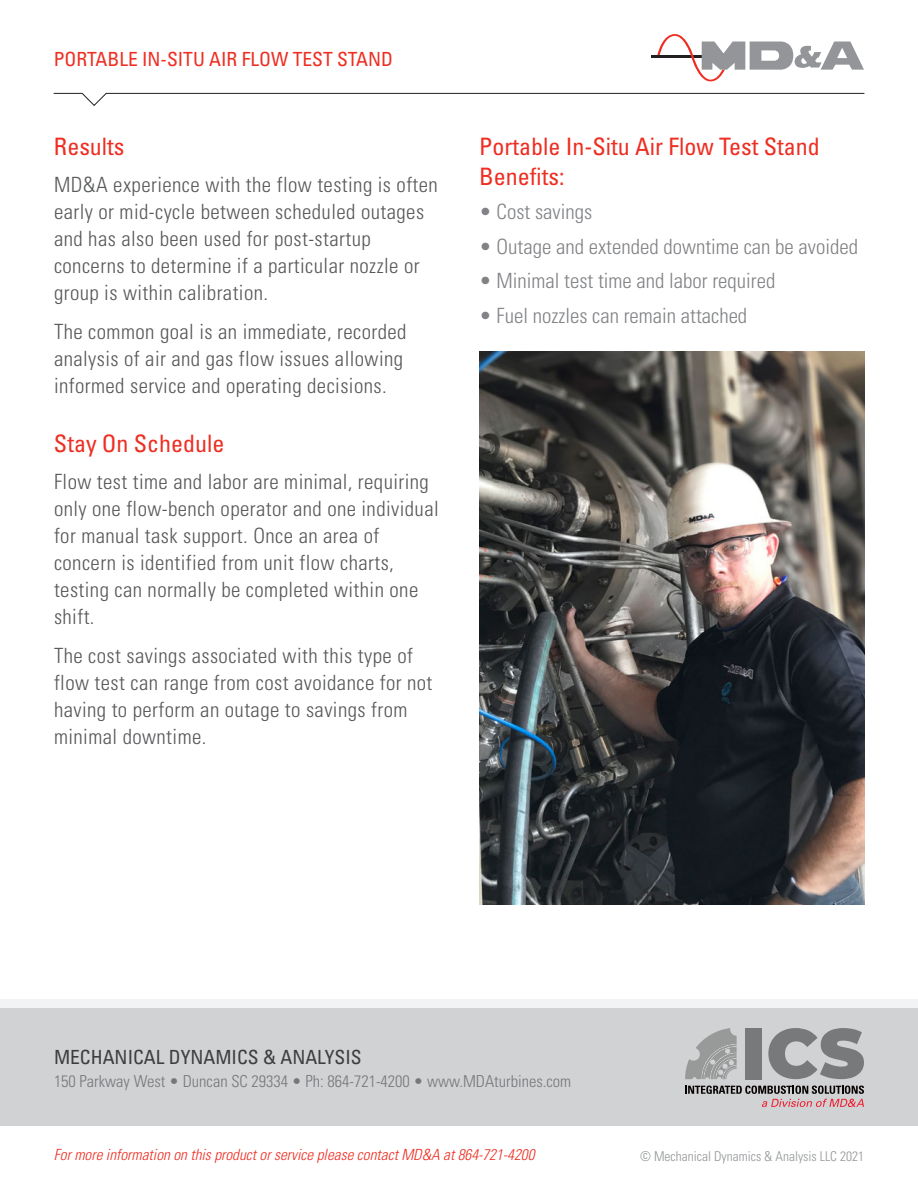
<style>
.page{position:relative;width:918px;height:1188px;background:#fff}
.page>*{position:absolute;margin:0;border:0;box-sizing:border-box;transform-origin:0 0}
.column_headings{font:condensed 24px/30px "Univers";color:#ee2e22}
.Paragraph_Style_1{font:300 condensed 21px/27px "Univers";letter-spacing:.02em;color:#57585a}
.bulleted_text{font:300 condensed 21px "Univers";color:#808285}
.t1{font:condensed 19.5px "Univers";color:#ee2e22}
.t2{font:condensed 19.5px "Univers";color:#3e3e3f}
.t3{font:300 condensed 16.5px "Univers";color:#76787b}
.t4{font:italic 300 condensed 15.3px "Univers";color:#ee2e22}
.t5{font:300 condensed 13.5px "Univers";color:#939598}
</style>
<div class="page">
<div style="left:0;top:999px;width:918px;height:27px;background:#f2f3f4"></div>
<div style="left:0;top:1009px;width:918px;height:117px;background:#d1d2d4"></div>
<svg style="left:53px;top:93px;width:812px;height:13px"></svg>
<hr style="left:651px;top:55px;width:60px;height:3px;background:#231f20">
<svg style="left:657px;top:34px;width:207px;height:48px"></svg>
<img style="left:479px;top:351px;width:385px;height:553px">
<svg style="left:685px;top:1086px;width:179px;height:21px"></svg>
<div style="left:745px;top:1028px;width:17px;height:51px;background:#78797a"></div>
<svg style="left:768px;top:1028px;width:96px;height:51px"></svg>
<svg style="left:685px;top:1028px;width:52px;height:51px"></svg>
<p class="t1" style="left:54px;top:46px;width:341px">PORTABLE IN-SITU AIR FLOW TEST STAND</p>
<p class="column_headings" style="left:54px;top:130px;width:72px">Results</p>
<p class="Paragraph_Style_1" style="left:54px;top:171px;width:385px">MD&amp;A experience with the flow testing is often early or mid-cycle between scheduled outages and has also been used for post-startup concerns to determine if a particular nozzle or group is within calibration.</p>
<p class="Paragraph_Style_1" style="left:54px;top:318px;width:354px">The common goal is an immediate, recorded analysis of air and gas flow issues allowing informed service and operating decisions.</p>
<p class="column_headings" style="left:54px;top:427px;width:172px">Stay On Schedule</p>
<p class="Paragraph_Style_1" style="left:54px;top:468px;width:386px">Flow test time and labor are minimal, requiring only one flow-bench operator and one individual for manual task support. Once an area of concern is identified from unit flow charts, testing can normally be completed within one shift.</p>
<p class="Paragraph_Style_1" style="left:54px;top:642px;width:380px">The cost savings associated with this type of flow test can range from cost avoidance for not having to perform an outage to savings from minimal downtime.</p>
<p class="column_headings" style="left:479px;top:130px;width:342px">Portable In-Situ Air Flow Test Stand<br>Benefits:</p>
<p class="bulleted_text" style="left:479px;top:199px;width:115px">• Cost savings</p>
<p class="bulleted_text" style="left:479px;top:234px;width:380px">• Outage and extended downtime can be avoided</p>
<p class="bulleted_text" style="left:479px;top:268px;width:298px">• Minimal test time and labor required</p>
<p class="bulleted_text" style="left:479px;top:303px;width:270px">• Fuel nozzles can remain attached</p>
<p class="t2" style="left:54px;top:1045px;width:309px">MECHANICAL DYNAMICS &amp; ANALYSIS</p>
<p class="t3" style="left:54px;top:1071px;width:519px">150 Parkway West • Duncan SC 29334 • Ph: 864-721-4200 • www.MDAturbines.com</p>
<p class="t4" style="left:54px;top:1146px;width:482px">For more information on this product or service please contact MD&amp;A at 864-721-4200</p>
<p class="t5" style="left:640px;top:1149px;width:225px">© Mechanical Dynamics &amp; Analysis LLC 2021</p>
</div>
